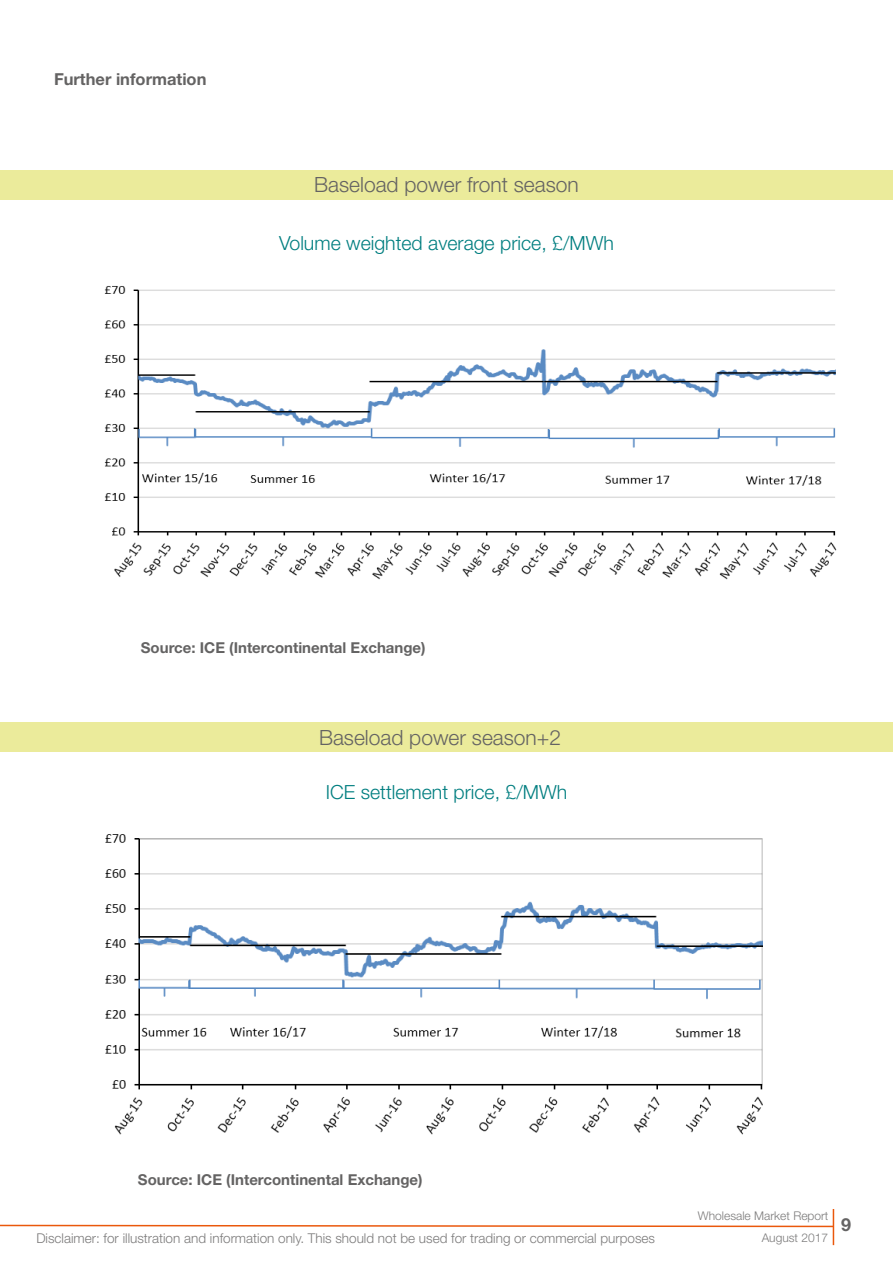
<style>
.page{position:relative;width:893px;height:1263px;background:#fff}
.page>*{position:absolute;margin:0;border:0;box-sizing:border-box;transform-origin:0 0}
.t1{font:300 21px "Helvetica Neue LT Std";color:#646363}
.t2{font:300 19.5px "Helvetica Neue LT Std";color:#007e80}
.t3{font:700 18px "Helvetica Neue LT Std";color:#646363}
.t4{font:700 16.5px "Helvetica Neue LT Std";color:#646363}
.t5{font:700 15px "Helvetica Neue LT Std";color:#646363}
.t6{font:300 13.5px "Helvetica Neue LT Std";color:#7c7b7b}
.t7{font:300 12px/22px "Helvetica Neue LT Std";color:#7c7b7b;text-align:right}
</style>
<div class="page">
<div style="left:0;top:170px;width:893px;height:29px;background:#ebeb9b"></div>
<div style="left:0;top:723px;width:893px;height:29px;background:#ebeb9b"></div>
<img style="left:104px;top:286px;width:733px;height:294px">
<img style="left:105px;top:834px;width:658px;height:301px">
<svg style="left:0;top:1224px;width:835px;height:4px"></svg>
<hr style="left:833px;top:1209px;width:1px;height:36px;background:#ea580c">
<p class="t4" style="left:54px;top:69px;width:154px">Further information</p>
<h1 class="t1" style="left:314px;top:172px;width:266px">Baseload power front season</h1>
<h2 class="t2" style="left:279px;top:231px;width:336px">Volume weighted average price, £/MWh</h2>
<p class="t5" style="left:141px;top:638px;width:286px">Source: ICE (Intercontinental Exchange)</p>
<h1 class="t1" style="left:319px;top:725px;width:244px">Baseload power season+2</h1>
<h2 class="t2" style="left:326px;top:780px;width:243px">ICE settlement price, £/MWh</h2>
<p class="t5" style="left:138px;top:1170px;width:286px">Source: ICE (Intercontinental Exchange)</p>
<p class="t6" style="left:36px;top:1230px;width:620px">Disclaimer: for illustration and information only. This should not be used for trading or commercial purposes</p>
<p class="t7" style="left:698px;top:1204px;width:132px">Wholesale Market Report<br>August 2017</p>
<h3 class="t3" style="left:841px;top:1213px;width:12px">9</h3>
</div>
